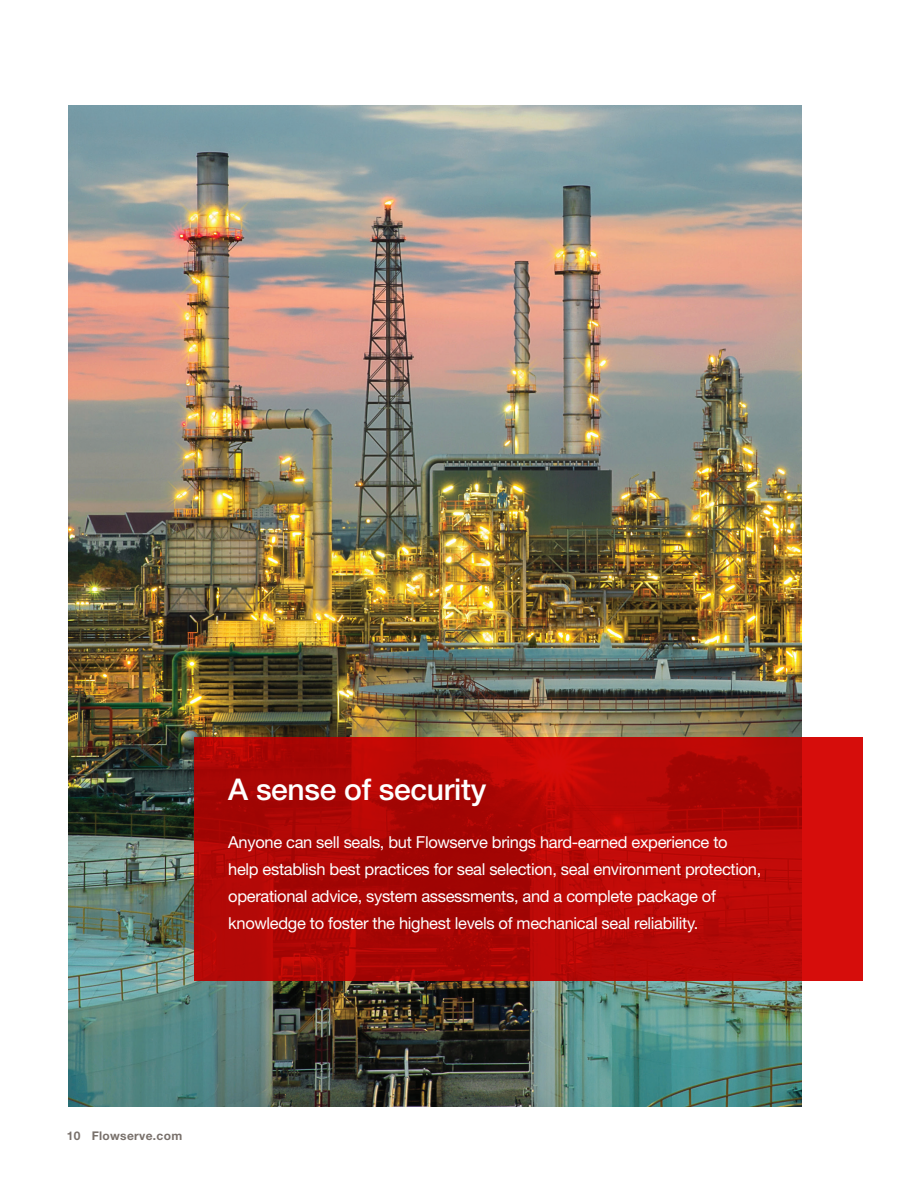
<style>
.page{position:relative;width:918px;height:1188px;background:#fff}
.page>*{position:absolute;margin:0;border:0;box-sizing:border-box;transform-origin:0 0}
.Headline_Level_2__bl{font:500 30px "Helvetica Neue LT Std";letter-spacing:-.01em;color:#fff}
.Body_copy{font:16.5px/27px "Helvetica Neue LT Std";letter-spacing:-.02em;color:#fff}
.t1{font:700 12px "Helvetica Neue LT Std";letter-spacing:.025em;color:#79716c}
</style>
<div class="page">
<img style="left:68px;top:105px;width:733px;height:1001px">
<svg style="left:195px;top:737px;width:668px;height:244px;background:#b40805"></svg>
<p class="Headline_Level_2__bl" style="left:228px;top:772px;width:260px">A sense of security</p>
<p class="Body_copy" style="left:228px;top:829px;width:535px">Anyone can sell seals, but Flowserve brings hard-earned experience to help establish best practices for seal selection, seal environment protection, operational advice, system assessments, and a complete package of knowledge to foster the highest levels of mechanical seal reliability.</p>
<p class="t1" style="left:67px;top:1128px;width:117px">10 Flowserve.com</p>
</div>
